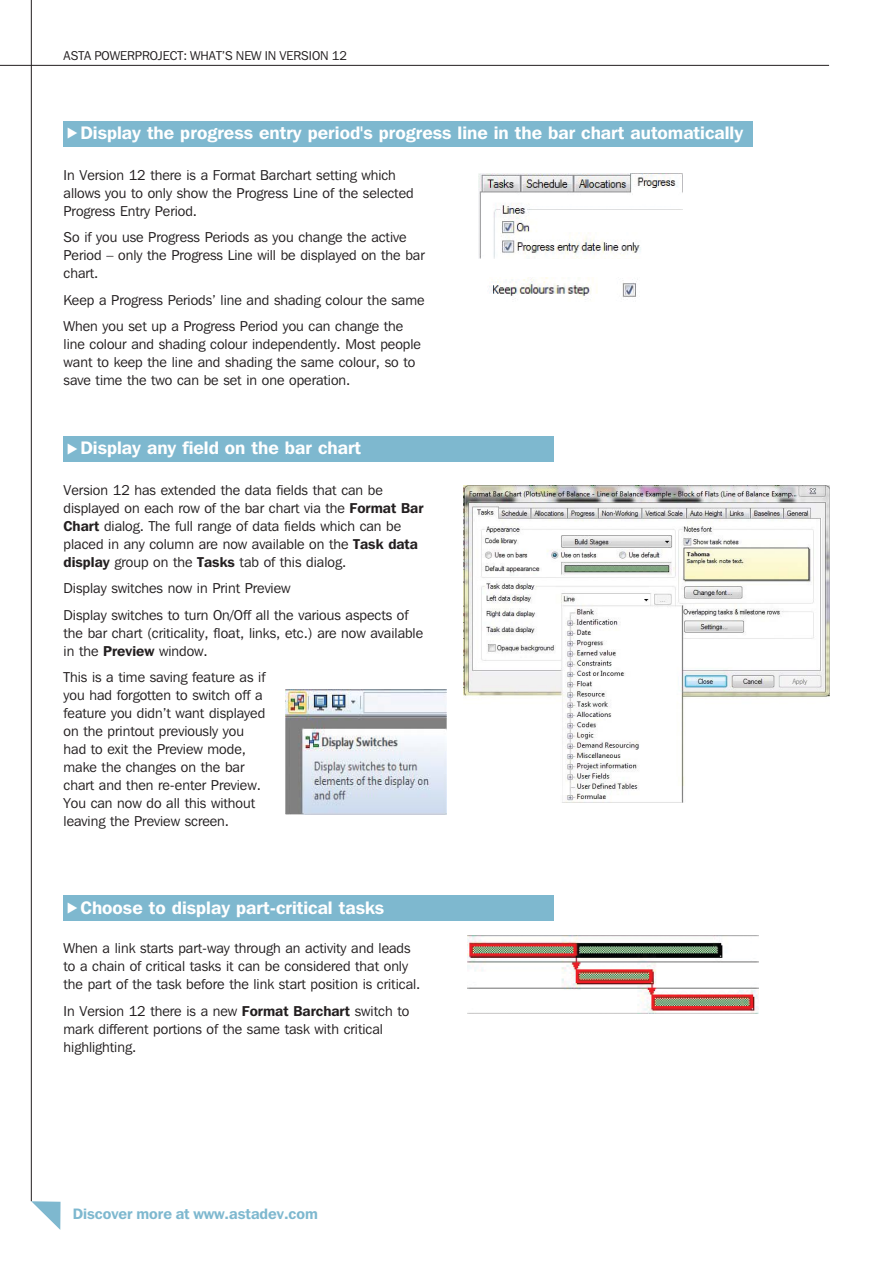
<style>
.page{position:relative;width:893px;height:1263px;background:#fff}
.page>*{position:absolute;margin:0;border:0;box-sizing:border-box;transform-origin:0 0}
.t1{font:600 18px "Franklin Gothic IT Cby BT";color:#fff}
.t2{font:600 15px "Franklin Gothic IT Cby BT";color:#7eb8cf}
.t3{font:14.25px/18px "Franklin Gothic IT Cby BT";color:#231f20}
.t4{font:12.75px "Franklin Gothic IT Cby BT";color:#231f20}
.s1{font-weight:600}
</style>
<div class="page">
<hr style="left:31px;top:0;width:1px;height:1201px;background:#231f20">
<svg style="left:31px;top:1201px;width:30px;height:29px"></svg>
<hr style="left:0;top:65px;width:829px;height:1px;background:#231f20">
<img style="left:468px;top:936px;width:290px;height:77px">
<img style="left:463px;top:486px;width:366px;height:317px">
<div style="left:64px;top:437px;width:490px;height:25px;background:#7eb8cf"></div>
<div style="left:64px;top:896px;width:490px;height:25px;background:#7eb8cf"></div>
<img style="left:285px;top:690px;width:162px;height:124px">
<img style="left:478px;top:173px;width:204px;height:86px">
<img style="left:489px;top:277px;width:149px;height:23px">
<div style="left:64px;top:121px;width:689px;height:26px;background:#7eb8cf"></div>
<p class="t4" style="left:64px;top:51px;width:285px">ASTA POWERPROJECT: WHAT’S NEW IN VERSION 12</p>
<p class="t1" style="left:81px;top:127px;width:664px">Display the progress entry period's progress line in the bar chart automatically</p>
<p class="t3" style="left:64px;top:167px;width:352px">In Version 12 there is a Format Barchart setting which allows you to only show the Progress Line of the selected<br>Progress Entry Period.</p>
<p class="t3" style="left:64px;top:230px;width:363px">So if you use Progress Periods as you change the active<br>Period – only the Progress Line will be displayed on the bar chart.</p>
<p class="t3" style="left:64px;top:288px;width:362px;line-height:26.5px">Keep a Progress Periods’ line and shading colour the same<br>When you set up a Progress Period you can change the</p>
<p class="t3" style="left:64px;top:337px;width:359px">line colour and shading colour independently. Most people want to keep the line and shading the same colour, so to save time the two can be set in one operation.</p>
<p class="t1" style="left:81px;top:442px;width:282px">Display any field on the bar chart</p>
<p class="t3" style="left:64px;top:482px;width:361px">Version 12 has extended the data fields that can be displayed on each row of the bar chart via the <span class="s1">Format Bar Chart</span> dialog. The full range of data fields which can be placed in any column are now available on the <span class="s1">Task data display</span> group on the <span class="s1">Tasks</span> tab of this dialog.</p>
<p class="t3" style="left:64px;top:576px;width:346px;line-height:26.5px">Display switches now in Print Preview<br>Display switches to turn On/Off all the various aspects of</p>
<p class="t3" style="left:64px;top:625px;width:361px">the bar chart (criticality, float, links, etc.) are now available in the <span class="s1">Preview</span> window.</p>
<p class="t3" style="left:64px;top:670px;width:203px">This is a time saving feature as if you had forgotten to switch off a feature you didn’t want displayed on the printout previously you had to exit the Preview mode, make the changes on the bar chart and then re-enter Preview.<br>You can now do all this without leaving the Preview screen.</p>
<p class="t1" style="left:81px;top:901px;width:305px">Choose to display part-critical tasks</p>
<p class="t3" style="left:64px;top:941px;width:358px">When a link starts part-way through an activity and leads to a chain of critical tasks it can be considered that only the part of the task before the link start position is critical.</p>
<p class="t3" style="left:64px;top:1003px;width:347px">In Version 12 there is a new <span class="s1">Format Barchart</span> switch to mark different portions of the same task with critical highlighting.</p>
<p class="t2" style="left:73px;top:1208px;width:246px">Discover more at www.astadev.com</p>
</div>
